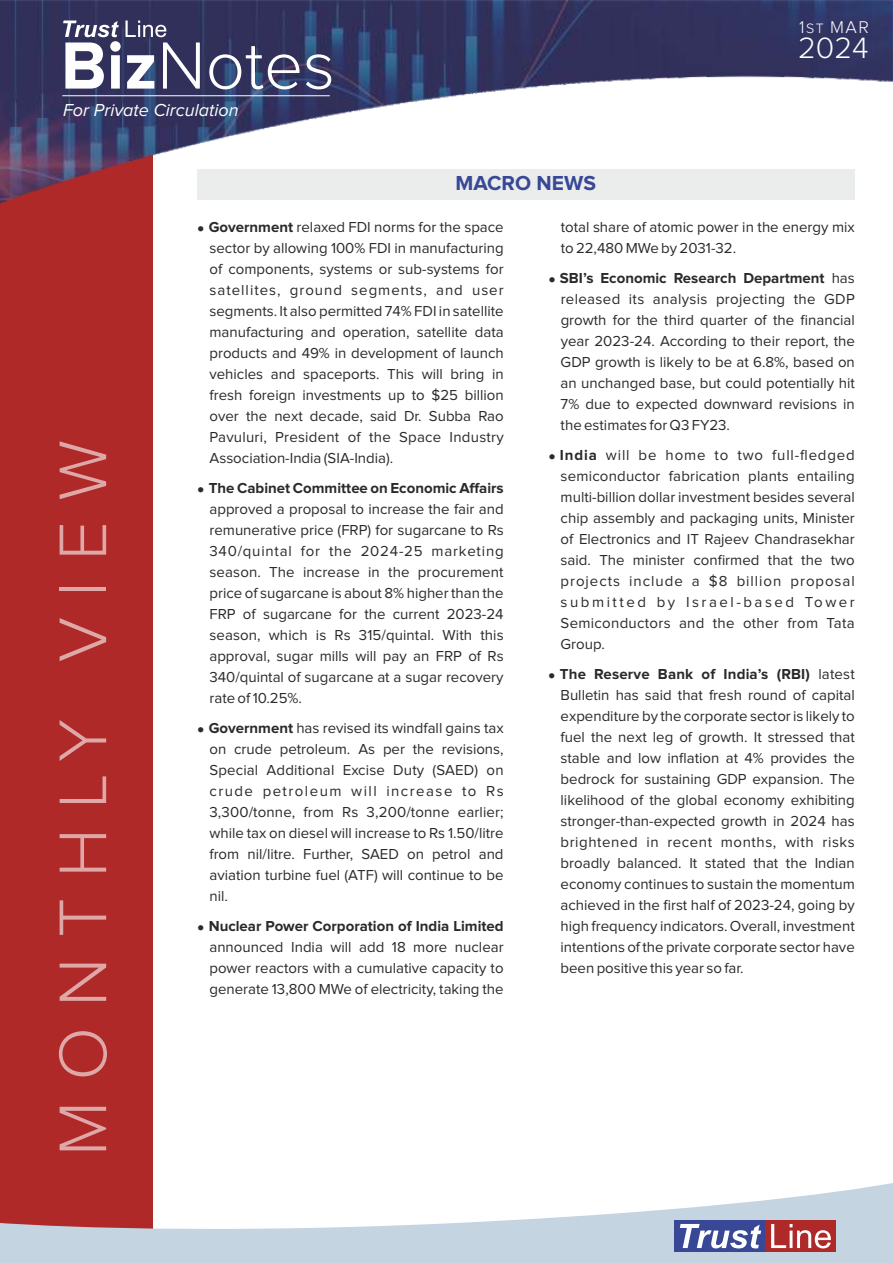
<style>
.page{position:relative;width:893px;height:1263px;background:#fff}
.page>*{position:absolute;margin:0;border:0;box-sizing:border-box;transform-origin:0 0}
.t1{font:300 69.75px "Proxima Nova";letter-spacing:.295em;color:rgb(254 254 254/.6)}
.t2{font:300 69.15px "Proxima Nova";color:#fefefe}
.t3{font:300 30.45px "Proxima Nova";color:#fefefe}
.t4{font:700 21px "Proxima Nova";color:#374896}
.t5{font:italic 18px "Proxima Nova";color:#fefefe}
.t6{font:300 17.55px "Proxima Nova";color:#fefefe}
.t7{font:15px/21px "Proxima Nova";color:#2b2a29;text-align:justify}
.s1{font-weight:700}
.s2{font-size:14.1px}
</style>
<div class="page">
<div style="left:0;top:137px;width:152px;height:1126px;background:#af2928"></div>
<svg style="left:0;top:1183px;width:893px;height:80px;fill:#c4d4e0"></svg>
<div style="left:675px;top:1220px;width:161px;height:31px;background:#384896"></div>
<div style="left:765px;top:1220px;width:71px;height:31px;background:#af2928"></div>
<svg style="left:680px;top:1224px;width:151px;height:24px"></svg>
<img style="left:0;top:0;width:893px;height:203px">
<hr style="left:62px;top:95px;width:268px;height:1px;background:#fefefe">
<svg style="left:63px;top:21px;width:103px;height:16px"></svg>
<div style="left:198px;top:169px;width:657px;height:30px;background:#ebecec"></div>
<h2 class="t2" style="left:61px;top:34px;width:275px"><span class="s1">Biz</span>Notes</h2>
<p class="t5" style="left:63px;top:102px;width:177px">For Private Circulation</p>
<h3 class="t4" style="left:456px;top:174px;width:142px">MACRO NEWS</h3>
<p class="t6" style="left:799px;top:19px;width:71px">1<span class="s2">ST</span> MAR</p>
<h3 class="t3" style="left:798px;top:34px;width:72px">2024</h3>
<h1 class="t1" style="left:51px;top:1156px;width:718px;rotate:-90deg">MONTHLY VIEW</h1>
<p class="t7" style="left:209px;top:217px;width:296px;text-indent:-12px">● <span class="s1">Government</span> relaxed FDI norms for the space sector by allowing 100% FDI in manufacturing of components, systems or sub-systems for satellites, ground segments, and user segments. It also permitted 74% FDI in satellite manufacturing and operation, satellite data products and 49% in development of launch vehicles and spaceports. This will bring in fresh foreign investments up to $25 billion over the next decade, said Dr. Subba Rao Pavuluri, President of the Space Industry Association-India (SIA-India).</p>
<p class="t7" style="left:209px;top:478px;width:296px;text-indent:-12px">● <span class="s1">The Cabinet Committee on Economic Affairs </span>approved a proposal to increase the fair and remunerative price (FRP) for sugarcane to Rs 340/quintal for the 2024-25 marketing season. The increase in the procurement price of sugarcane is about 8% higher than the FRP of sugarcane for the current 2023-24 season, which is Rs 315/quintal. With this approval, sugar mills will pay an FRP of Rs 340/quintal of sugarcane at a sugar recovery rate of 10.25%.</p>
<p class="t7" style="left:209px;top:718px;width:296px;text-indent:-12px">● <span class="s1">Government</span> has revised its windfall gains tax on crude petroleum. As per the revisions, Special Additional Excise Duty (SAED) on crude petroleum will increase to Rs 3,300/tonne, from Rs 3,200/tonne earlier; while tax on diesel will increase to Rs 1.50/litre from nil/litre. Further, SAED on petrol and aviation turbine fuel (ATF) will continue to be nil.</p>
<p class="t7" style="left:209px;top:916px;width:296px;text-indent:-12px">● <span class="s1">Nuclear Power Corporation of India Limited </span>announced India will add 18 more nuclear power reactors with a cumulative capacity to generate 13,800 MWe of electricity, taking the</p>
<p class="t7" style="left:561px;top:217px;width:296px">total share of atomic power in the energy mix to 22,480 MWe by 2031-32.</p>
<p class="t7" style="left:561px;top:268px;width:296px;text-indent:-12px">● <span class="s1">SBI’s Economic Research Department</span> has released its analysis projecting the GDP growth for the third quarter of the financial year 2023-24. According to their report, the GDP growth is likely to be at 6.8%, based on an unchanged base, but could potentially hit 7% due to expected downward revisions in the estimates for Q3 FY23.</p>
<p class="t7" style="left:561px;top:445px;width:296px;text-indent:-12px">● <span class="s1">India</span> will be home to two full-fledged semiconductor fabrication plants entailing multi-billion dollar investment besides several chip assembly and packaging units, Minister of Electronics and IT Rajeev Chandrasekhar said. The minister confirmed that the two projects include a $8 billion proposal submitted by Israel-based Tower Semiconductors and the other from Tata Group.</p>
<p class="t7" style="left:561px;top:664px;width:296px;text-indent:-12px">● <span class="s1">The Reserve Bank of India’s (RBI)</span> latest Bulletin has said that fresh round of capital expenditure by the corporate sector is likely to fuel the next leg of growth. It stressed that stable and low inflation at 4% provides the bedrock for sustaining GDP expansion. The likelihood of the global economy exhibiting stronger-than-expected growth in 2024 has brightened in recent months, with risks broadly balanced. It stated that the Indian economy continues to sustain the momentum achieved in the first half of 2023-24, going by high frequency indicators. Overall, investment intentions of the private corporate sector have been positive this year so far.</p>
</div>
